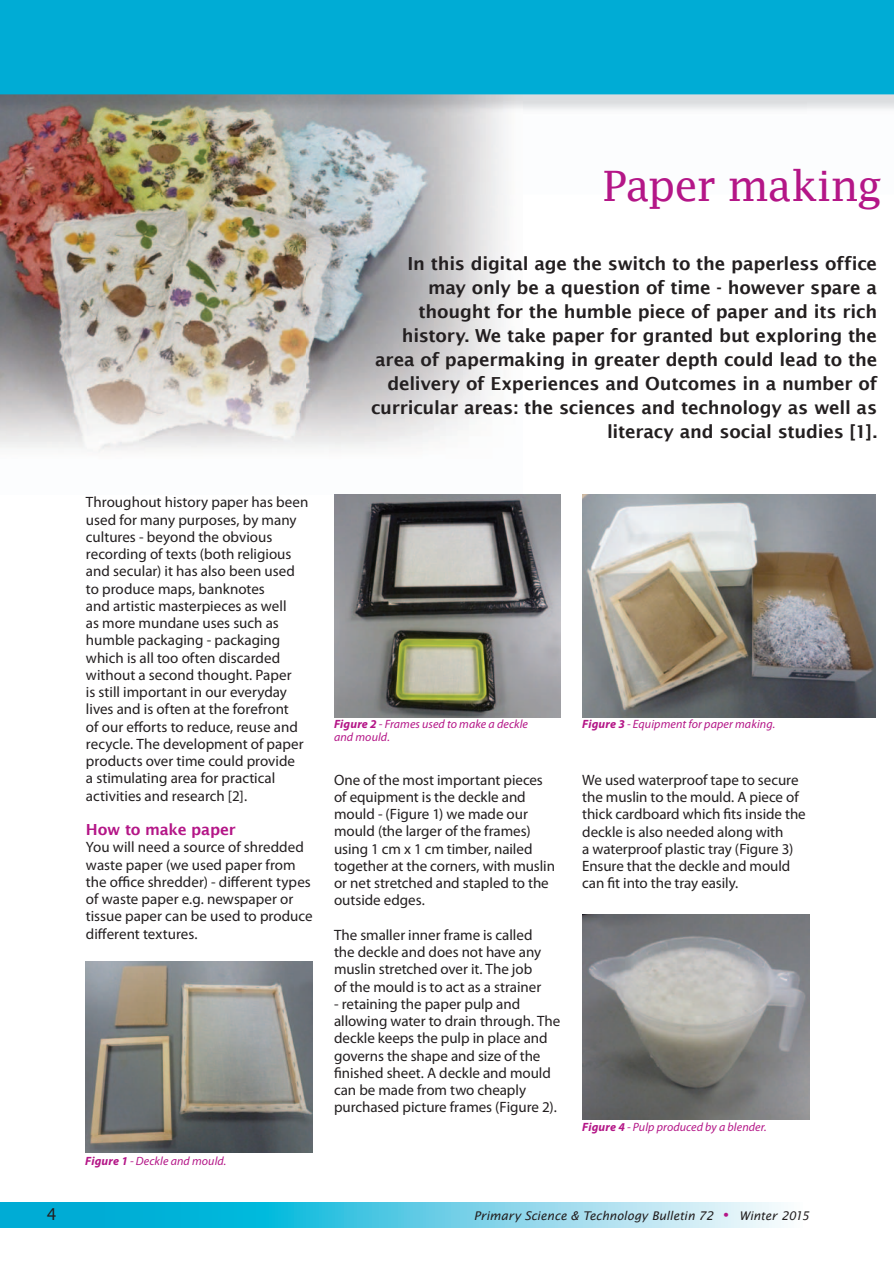
<style>
.page{position:relative;width:894px;height:1263px;background:#fff}
.page>*{position:absolute;margin:0;border:0;box-sizing:border-box;transform-origin:0 0}
.t1{font:42px "Lucida Fax";letter-spacing:-.025em;color:#b41687}
.t2{font:600 18px/24px "Lucida Sans";letter-spacing:-.01em;color:#231f20;text-align:right}
.t3{font:16.5px "Lucida Sans";color:#231f20}
.t4{font:600 15.3px "Lucida Sans";letter-spacing:-.015em;color:#b41687}
.t5{font:15px/17.2px "Myriad Pro";color:#231f20}
.t6{font:italic 12px "Myriad Pro";letter-spacing:.01em;color:#b41687}
.t7{font:italic 12px "Lucida Sans";color:#231f20}
.s1{font-weight:700}
.s2{font-style:normal;font-size:28.5px;color:#b41687}
</style>
<div class="page">
<img style="left:0;top:174px;width:506px;height:278px">
<img style="left:0;top:174px;width:36px;height:20px">
<img style="left:499px;top:174px;width:7px;height:20px">
<svg style="left:0;top:0;width:894px;height:174px;fill:#00acd5"></svg>
<svg style="left:0;top:1202px;width:784px;height:26px"></svg>
<img style="left:86px;top:962px;width:227px;height:191px">
<img style="left:334px;top:494px;width:227px;height:223px">
<img style="left:582px;top:914px;width:227px;height:205px">
<img style="left:582px;top:494px;width:293px;height:223px">
<h1 class="t1" style="left:602px;top:162px;width:281px">Paper making</h1>
<p class="t2" style="left:371px;top:251px;width:507px">In this digital age the switch to the paperless office may only be a question of time - however spare a thought for the humble piece of paper and its rich history. We take paper for granted but exploring the area of papermaking in greater depth could lead to the delivery of Experiences and Outcomes in a number of curricular areas: the sciences and technology as well as literacy and social studies [1].</p>
<p class="t5" style="left:86px;top:494px;width:224px">Throughout history paper has been used for many purposes, by many cultures - beyond the obvious recording of texts (both religious and secular) it has also been used to produce maps, banknotes<br>and artistic masterpieces as well<br>as more mundane uses such as humble packaging - packaging which is all too often discarded without a second thought. Paper<br>is still important in our everyday lives and is often at the forefront<br>of our efforts to reduce, reuse and recycle. The development of paper products over time could provide<br>a stimulating area for practical activities and research [2].</p>
<p class="t4" style="left:86px;top:821px;width:151px">How to make paper</p>
<p class="t5" style="left:86px;top:839px;width:228px">You will need a source of shredded waste paper (we used paper from the office shredder) - different types of waste paper e.g. newspaper or tissue paper can be used to produce different textures.</p>
<p class="t6" style="left:85px;top:1155px;width:143px"><span class="s1">Figure 1</span> - Deckle and mould.</p>
<p class="t6" style="left:334px;top:718px;width:195px"><span class="s1">Figure 2</span> - Frames used to make a deckle</p>
<p class="t6" style="left:582px;top:718px;width:194px"><span class="s1">Figure 3</span> - Equipment for paper making.</p>
<p class="t6" style="left:334px;top:731px;width:57px">and mould.</p>
<p class="t5" style="left:334px;top:771px;width:222px">One of the most important pieces of equipment is the deckle and mould - (Figure 1) we made our mould (the larger of the frames) using 1 cm x 1 cm timber, nailed together at the corners, with muslin or net stretched and stapled to the outside edges.</p>
<p class="t5" style="left:334px;top:926px;width:209px">The smaller inner frame is called the deckle and does not have any muslin stretched over it. The job of the mould is to act as a strainer</p>
<p class="t5" style="left:334px;top:995px;width:228px">- retaining the paper pulp and allowing water to drain through. The deckle keeps the pulp in place and governs the shape and size of the finished sheet. A deckle and mould can be made from two cheaply purchased picture frames (Figure 2).</p>
<p class="t5" style="left:582px;top:772px;width:225px">We used waterproof tape to secure the muslin to the mould. A piece of thick cardboard which fits inside the deckle is also needed along with<br>a waterproof plastic tray (Figure 3)<br>Ensure that the deckle and mould can fit into the tray easily.</p>
<p class="t6" style="left:582px;top:1120px;width:186px"><span class="s1">Figure 4</span> - Pulp produced by a blender.</p>
<p class="t3" style="left:46px;top:1205px;width:12px">4</p>
<p class="t7" style="left:473px;top:1209px;width:337px">Primary Science &amp; Technology Bulletin 72 <span class="s2">•</span> Winter 2015</p>
</div>
